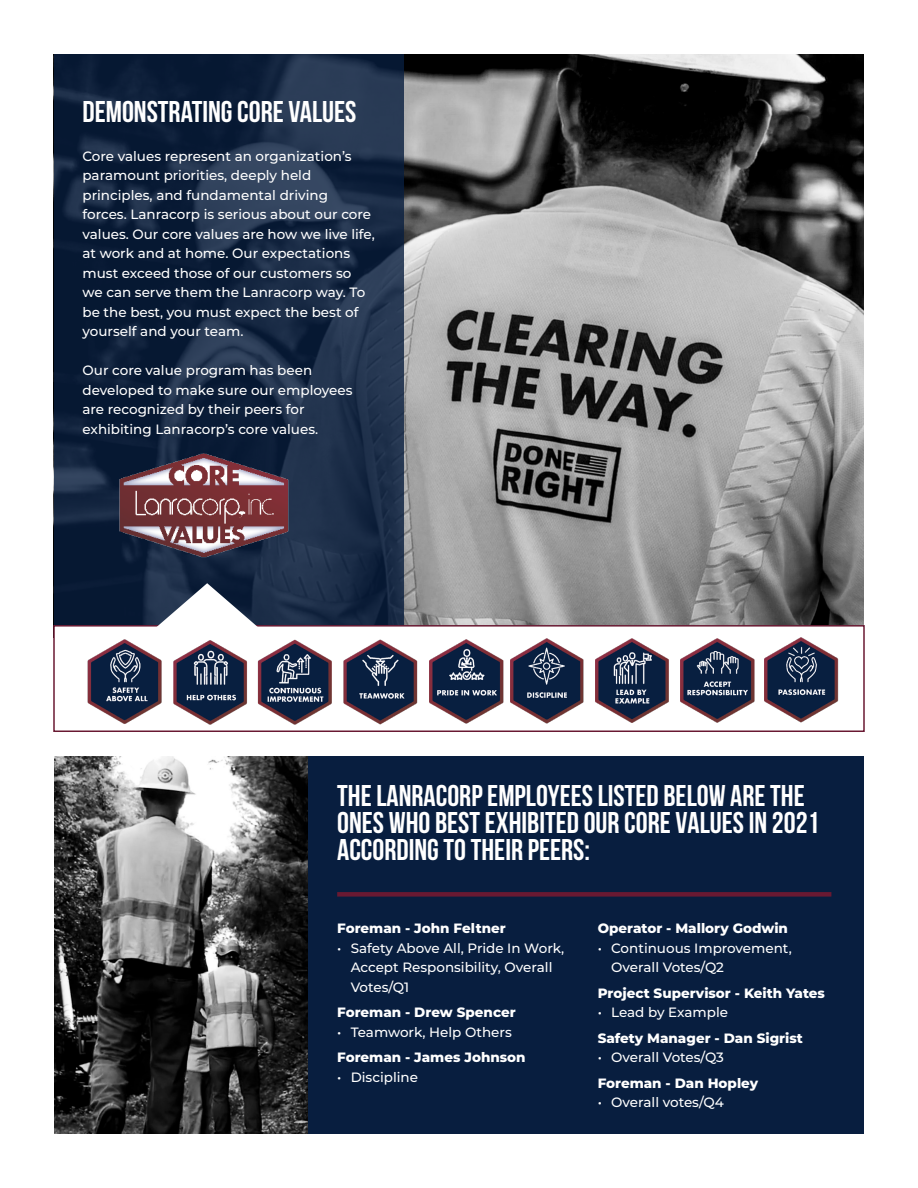
<style>
.page{position:relative;width:918px;height:1188px;background:#fff}
.page>*{position:absolute;margin:0;border:0;box-sizing:border-box;transform-origin:0 0}
.Insert_another_title{font:700 30px/27px "Bebas Neue";color:#fff}
.Body_Text{font:700 30px "Bebas Neue";color:#fff}
.Body_Text-2{font:500 13.5px/19.5px "Montserrat";color:#fff}
.Body_Text-3{font:800 13.5px "Montserrat";color:#fff}
</style>
<div class="page">
<img style="left:53px;top:54px;width:811px;height:571px">
<svg style="left:54px;top:54px;width:350px;height:571px;background:#162742"></svg>
<div style="left:54px;top:756px;width:810px;height:378px;background:#081e3f"></div>
<img style="left:54px;top:756px;width:254px;height:378px">
<div style="left:53px;top:625px;width:812px;height:107px;background:#fff;border:2px solid #691932"></div>
<svg style="left:156px;top:583px;width:102px;height:44px"></svg>
<div style="left:337px;top:892px;width:494px;height:5px;background:#691932"></div>
<img style="left:680px;top:638px;width:75px;height:85px">
<img style="left:173px;top:639px;width:159px;height:86px">
<img style="left:517px;top:639px;width:67px;height:85px">
<img style="left:595px;top:639px;width:74px;height:84px">
<img style="left:765px;top:638px;width:74px;height:85px">
<img style="left:430px;top:639px;width:87px;height:85px">
<img style="left:87px;top:639px;width:75px;height:85px">
<img style="left:343px;top:639px;width:75px;height:86px">
<img style="left:117px;top:451px;width:172px;height:108px">
<p class="Body_Text" style="left:83px;top:95px;width:275px">DEMONSTRATING CORE VALUES</p>
<p class="Body_Text-2" style="left:83px;top:146px;width:294px">Core values represent an organization’s paramount priorities, deeply held principles, and fundamental driving forces. Lanracorp is serious about our core values. Our core values are how we live life, at work and at home. Our expectations must exceed those of our customers so<br>we can serve them the Lanracorp way. To be the best, you must expect the best of yourself and your team.</p>
<p class="Body_Text-2" style="left:83px;top:360px;width:271px">Our core value program has been developed to make sure our employees are recognized by their peers for exhibiting Lanracorp’s core values.</p>
<p class="Insert_another_title" style="left:337px;top:781px;width:484px">THE LANRACORP EMPLOYEES LISTED BELOW ARE THE<br>ONES WHO BEST EXHIBITED OUR CORE VALUES IN 2021<br>ACCORDING TO THEIR PEERS:</p>
<p class="Body_Text-3" style="left:337px;top:919px;width:170px">Foreman - John Feltner</p>
<p class="Body_Text-2" style="left:351px;top:938px;width:215px;text-indent:-14px">• Safety Above All, Pride In Work,<br>Accept Responsibility, Overall<br>Votes/Q1</p>
<p class="Body_Text-3" style="left:337px;top:1003px;width:180px">Foreman - Drew Spencer</p>
<p class="Body_Text-2" style="left:337px;top:1022px;width:176px">• Teamwork, Help Others</p>
<p class="Body_Text-3" style="left:337px;top:1048px;width:190px">Foreman - James Johnson</p>
<p class="Body_Text-2" style="left:337px;top:1067px;width:82px">• Discipline</p>
<p class="Body_Text-3" style="left:598px;top:919px;width:192px">Operator - Mallory Godwin</p>
<p class="Body_Text-2" style="left:611px;top:938px;width:182px;text-indent:-14px">• Continuous Improvement,<br>Overall Votes/Q2</p>
<p class="Body_Text-3" style="left:598px;top:983px;width:229px">Project Supervisor - Keith Yates</p>
<p class="Body_Text-2" style="left:598px;top:1002px;width:132px">• Lead by Example</p>
<p class="Body_Text-3" style="left:598px;top:1028px;width:207px">Safety Manager - Dan Sigrist</p>
<p class="Body_Text-2" style="left:598px;top:1047px;width:128px">• Overall Votes/Q3</p>
<p class="Body_Text-3" style="left:598px;top:1073px;width:162px">Foreman - Dan Hopley</p>
<p class="Body_Text-2" style="left:598px;top:1092px;width:128px">• Overall votes/Q4</p>
</div>
